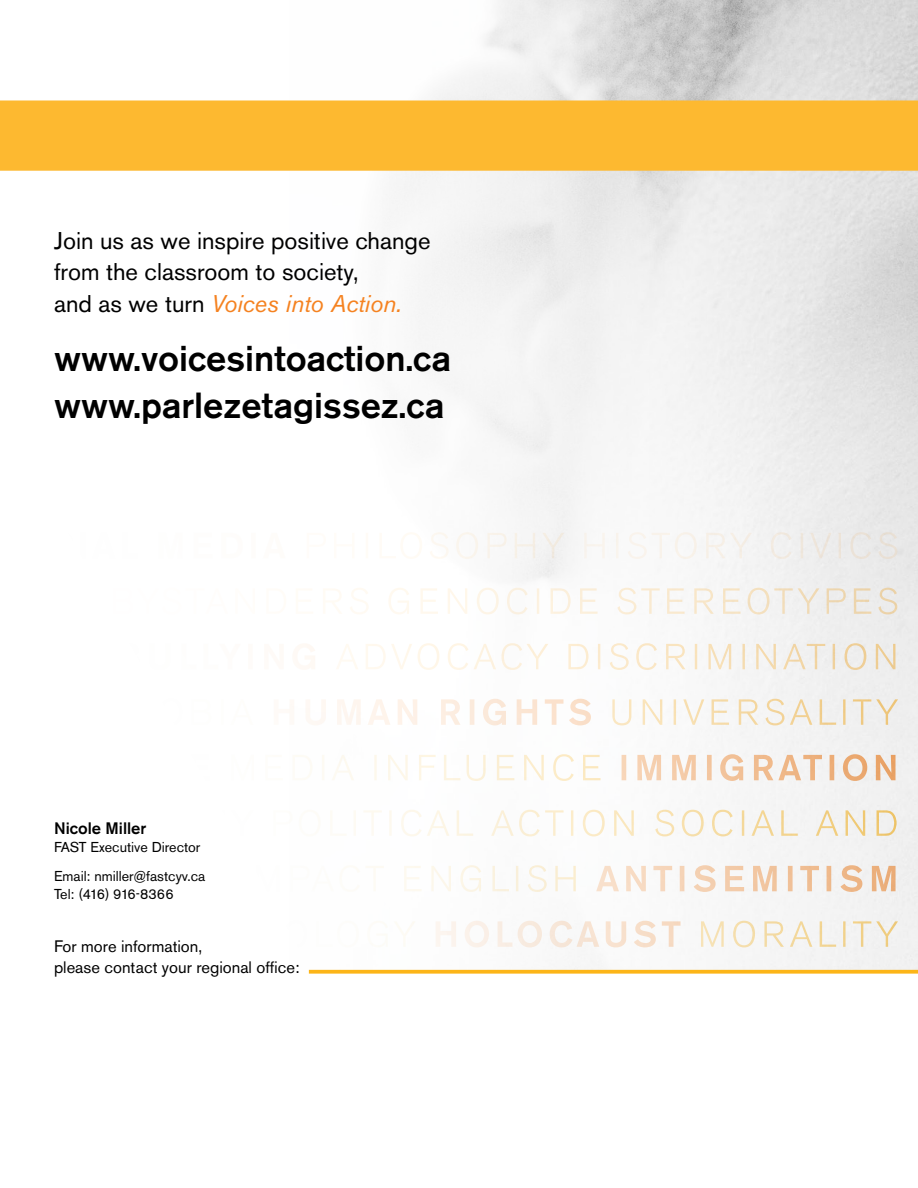
<style>
.page{position:relative;width:918px;height:1188px;background:#fff}
.page>*{position:absolute;margin:0;border:0;box-sizing:border-box;transform-origin:0 0}
.t1{font:500 36px/48px "Akzidenz Grotesk BE";color:#000}
.t2{font:24px/31.5px "Akzidenz Grotesk BE";color:#000}
.t3{font:16.5px/21px "Akzidenz Grotesk BE";color:#000}
.t4{font:500 16.5px "Akzidenz Grotesk BE";color:#000}
.t5{font:14.25px/28.8px "Akzidenz Grotesk BE";color:#000}
.t6{font:14.25px "Akzidenz Grotesk BE";letter-spacing:-.06em;color:#000}
.s1{font-style:italic;color:#f58220}
</style>
<div class="page">
<img style="left:309px;top:0;width:609px;height:970px">
<div style="left:0;top:100px;width:918px;height:71px;background:#fdb930"></div>
<svg style="left:701px;top:921px;width:197px;height:26px"></svg>
<svg style="left:436px;top:921px;width:245px;height:26px"></svg>
<svg style="left:309px;top:921px;width:107px;height:26px"></svg>
<svg style="left:596px;top:865px;width:300px;height:27px"></svg>
<svg style="left:309px;top:865px;width:267px;height:27px"></svg>
<svg style="left:309px;top:810px;width:588px;height:26px"></svg>
<svg style="left:622px;top:754px;width:274px;height:27px"></svg>
<svg style="left:296px;top:754px;width:305px;height:27px"></svg>
<svg style="left:612px;top:699px;width:286px;height:26px"></svg>
<svg style="left:291px;top:699px;width:300px;height:26px"></svg>
<svg style="left:336px;top:643px;width:559px;height:27px"></svg>
<svg style="left:297px;top:643px;width:18px;height:27px"></svg>
<svg style="left:309px;top:588px;width:588px;height:26px"></svg>
<svg style="left:584px;top:532px;width:313px;height:27px"></svg>
<svg style="left:309px;top:532px;width:255px;height:27px"></svg>
<svg style="left:309px;top:970px;width:609px;height:4px;background:#fcbc2d"></svg>
<p class="t2" style="left:54px;top:225px;width:378px">Join us as we inspire positive change from the classroom to society,<br>and as we turn <span class="s1">Voices into Action.</span></p>
<h1 class="t1" style="left:54px;top:334px;width:399px">www.voicesintoaction.ca www.parlezetagissez.ca</h1>
<p class="t4" style="left:54px;top:819px;width:94px">Nicole Miller</p>
<p class="t5" style="left:54px;top:833px;width:153px">FAST Executive Director<br>Email: nmiller@fastcyv.ca</p>
<p class="t6" style="left:54px;top:886px;width:121px">Tel: (416) 916-8366</p>
<p class="t3" style="left:54px;top:936px;width:247px">For more information,<br>please contact your regional office:</p>
</div>
